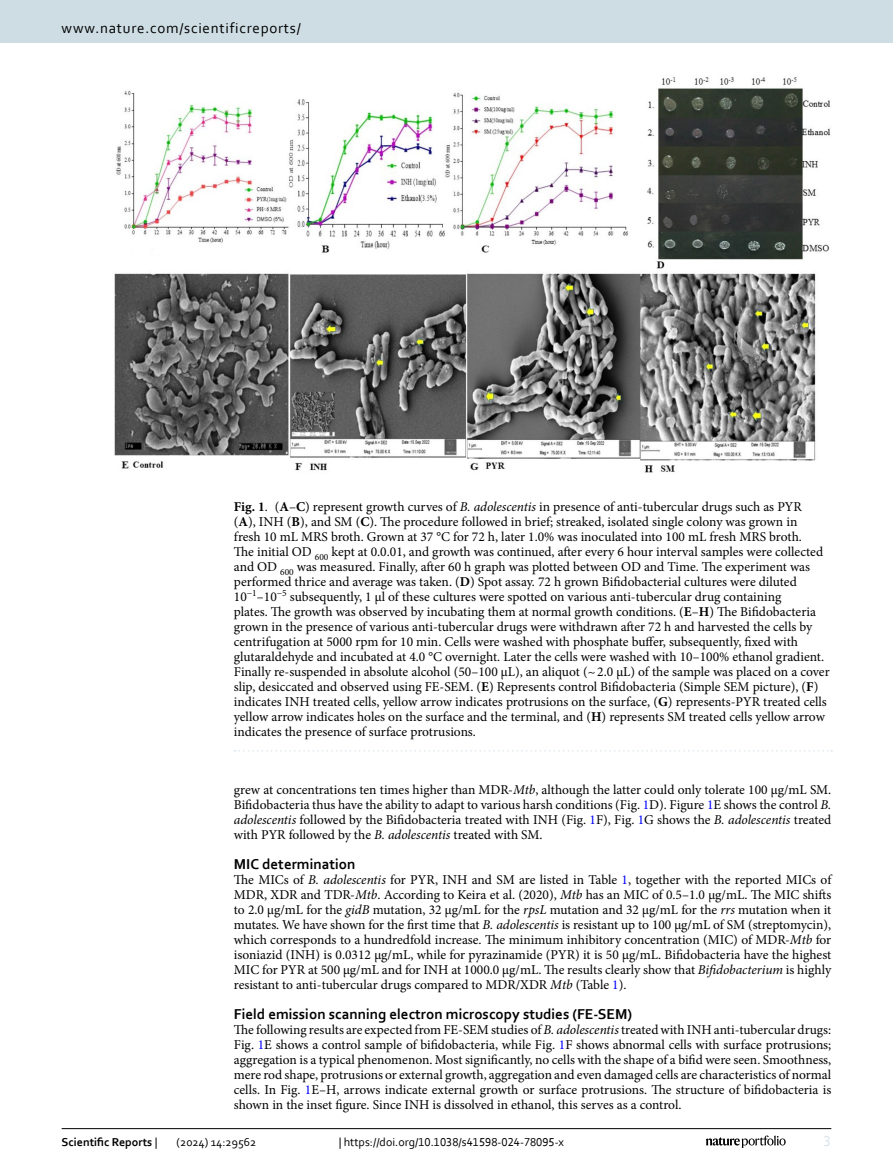
<style>
.page{position:relative;width:893px;height:1174px;background:#fff}
.page>*{position:absolute;margin:0;border:0;box-sizing:border-box;transform-origin:0 0}
.Head_2{font:700 15px "Corbel";color:#000}
.t1{font:15px "Corbel";letter-spacing:.05em;color:#000}
.t2{font:15px "Corbel";color:#d9e4eb}
.Body_Text{font:13.5px/15px "Minion Pro";color:#000;text-align:justify}
.Figure_Caption{font:13.5px/15px "Minion Pro";color:#000}
.t3{font:12px "Corbel";color:#000}
.t4{font:700 12px "Corbel";color:#000}
.s1{font-weight:700}
.s2{font-style:italic}
.s3{color:#00f}
.s4{font-weight:400}
</style>
<div class="page">
<img style="left:114px;top:77px;width:717px;height:396px">
<svg style="left:235px;top:750px;width:597px;height:1px"></svg>
<hr style="left:62px;top:1128px;width:769px;height:1px;background:#000">
<svg style="left:706px;top:1135px;width:80px;height:12px"></svg>
<div style="left:0;top:0;width:893px;height:43px;background:#cedde4"></div>
<p class="t1" style="left:62px;top:18px;width:241px">www.nature.com/scientificreports/</p>
<p class="Figure_Caption" style="left:234px;top:499px;width:597px"><span class="s1">Fig. 1</span>. (<span class="s1">A</span>–<span class="s1">C</span>) represent growth curves of <span class="s2">B. adolescentis</span> in presence of anti-tubercular drugs such as PYR<br>(<span class="s1">A</span>), INH (<span class="s1">B</span>), and SM (<span class="s1">C</span>). The procedure followed in brief; streaked, isolated single colony was grown in<br>fresh 10 mL MRS broth. Grown at 37 °C for 72 h, later 1.0% was inoculated into 100 mL fresh MRS broth.<br>The initial OD <sub>600</sub> kept at 0.0.01, and growth was continued, after every 6 hour interval samples were collected and OD <sub>600</sub> was measured. Finally, after 60 h graph was plotted between OD and Time. The experiment was performed thrice and average was taken. (<span class="s1">D</span>) Spot assay. 72 h grown Bifidobacterial cultures were diluted 10<sup>−1</sup>–10<sup>−5</sup> subsequently, 1 µl of these cultures were spotted on various anti-tubercular drug containing<br>plates. The growth was observed by incubating them at normal growth conditions. (<span class="s1">E</span>–<span class="s1">H</span>) The Bifidobacteria grown in the presence of various anti-tubercular drugs were withdrawn after 72 h and harvested the cells by centrifugation at 5000 rpm for 10 min. Cells were washed with phosphate buffer, subsequently, fixed with glutaraldehyde and incubated at 4.0 °C overnight. Later the cells were washed with 10–100% ethanol gradient.<br>Finally re-suspended in absolute alcohol (50–100 µL), an aliquot (~2.0 µL) of the sample was placed on a cover slip, desiccated and observed using FE-SEM. (<span class="s1">E</span>) Represents control Bifidobacteria (Simple SEM picture), (<span class="s1">F</span>) indicates INH treated cells, yellow arrow indicates protrusions on the surface, (<span class="s1">G</span>) represents-PYR treated cells yellow arrow indicates holes on the surface and the terminal, and (<span class="s1">H</span>) represents SM treated cells yellow arrow indicates the presence of surface protrusions.</p>
<p class="Body_Text" style="left:234px;top:781px;width:599px">grew at concentrations ten times higher than MDR-<span class="s2">Mtb</span>, although the latter could only tolerate 100 µg/mL SM.<br>Bifidobacteria thus have the ability to adapt to various harsh conditions (Fig. <span class="s3">1</span>D). Figure <span class="s3">1</span>E shows the control <span class="s2">B. adolescentis</span> followed by the Bifidobacteria treated with INH (Fig. <span class="s3">1</span>F), Fig. <span class="s3">1</span>G shows the <span class="s2">B. adolescentis</span> treated with PYR followed by the <span class="s2">B. adolescentis</span> treated with SM.</p>
<p class="Head_2" style="left:234px;top:854px;width:123px">MIC determination</p>
<p class="Body_Text" style="left:234px;top:871px;width:599px">The MICs of <span class="s2">B. adolescentis</span> for PYR, INH and SM are listed in Table <span class="s3">1</span>, together with the reported MICs of MDR, XDR and TDR-<span class="s2">Mtb</span>. According to Keira et al. (2020), <span class="s2">Mtb</span> has an MIC of 0.5–1.0 µg/mL. The MIC shifts to 2.0 µg/mL for the <span class="s2">gidB</span> mutation, 32 µg/mL for the <span class="s2">rpsL</span> mutation and 32 µg/mL for the <span class="s2">rrs</span> mutation when it mutates. We have shown for the first time that <span class="s2">B. adolescentis</span> is resistant up to 100 µg/mL of SM (streptomycin), which corresponds to a hundredfold increase. The minimum inhibitory concentration (MIC) of MDR-<span class="s2">Mtb</span> for isoniazid (INH) is 0.0312 µg/mL, while for pyrazinamide (PYR) it is 50 µg/mL. Bifidobacteria have the highest MIC for PYR at 500 µg/mL and for INH at 1000.0 µg/mL. The results clearly show that <span class="s2">Bifidobacterium</span> is highly resistant to anti-tubercular drugs compared to MDR/XDR <span class="s2">Mtb</span> (Table <span class="s3">1</span>).</p>
<p class="Head_2" style="left:234px;top:1004px;width:400px">Field emission scanning electron microscopy studies (FE-SEM)</p>
<p class="Body_Text" style="left:234px;top:1021px;width:599px">The following results are expected from FE-SEM studies of <span class="s2">B. adolescentis</span> treated with INH anti-tubercular drugs:<br>Fig. <span class="s3">1</span>E shows a control sample of bifidobacteria, while Fig. <span class="s3">1</span>F shows abnormal cells with surface protrusions; aggregation is a typical phenomenon. Most significantly, no cells with the shape of a bifid were seen. Smoothness, mere rod shape, protrusions or external growth, aggregation and even damaged cells are characteristics of normal cells. In Fig. <span class="s3">1</span>E–H, arrows indicate external growth or surface protrusions. The structure of bifidobacteria is shown in the inset figure. Since INH is dissolved in ethanol, this serves as a control.</p>
<p class="t4" style="left:62px;top:1134px;width:97px">Scientific Reports <span class="s4">|</span></p>
<p class="t3" style="left:177px;top:1134px;width:81px">(2024) 14:29562</p>
<p class="t3" style="left:339px;top:1134px;width:227px">| https://doi.org/10.1038/s41598-024-78095-x</p>
<p class="t2" style="left:824px;top:1132px;width:9px">3</p>
</div>
